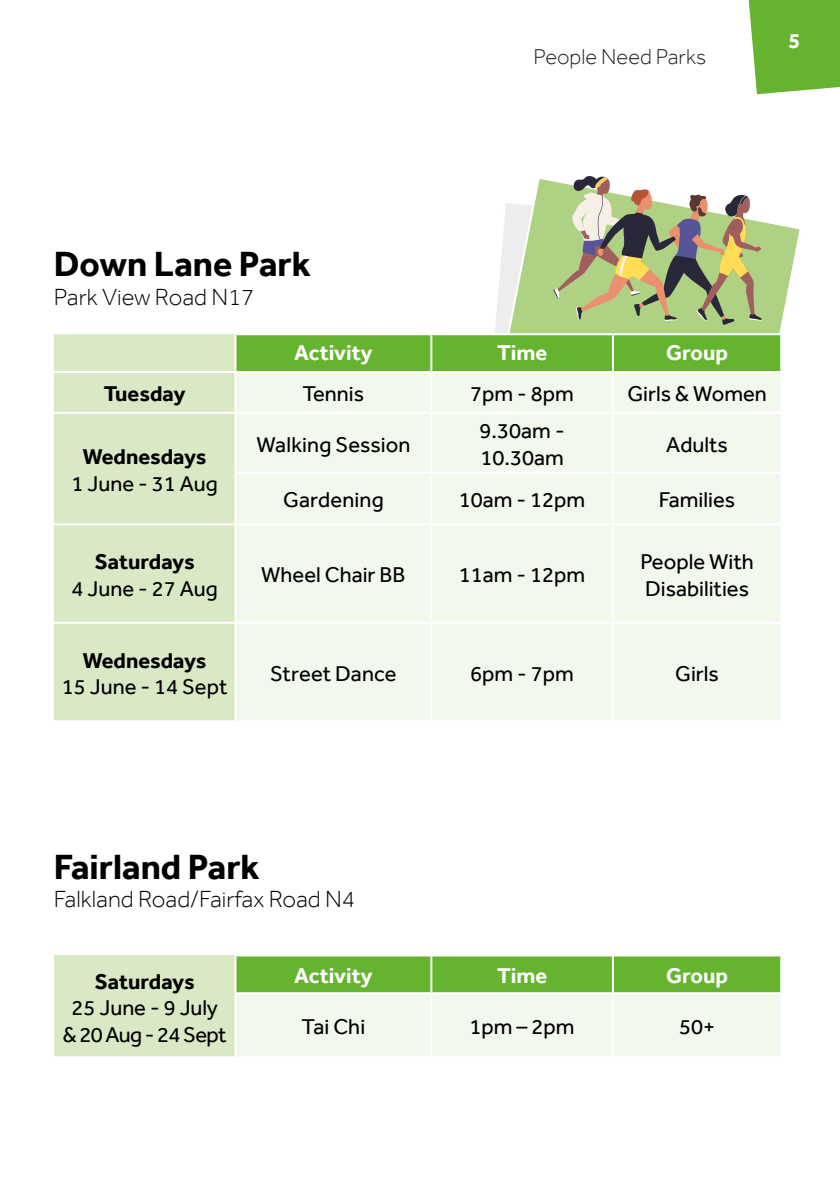
<style>
.page{position:relative;width:840px;height:1191px;background:#fff}
.page>*{position:absolute;margin:0;border:0;box-sizing:border-box;transform-origin:0 0}
.t1{font:700 36px "Effra";color:#000}
.t2{font:300 24px "Effra";color:#000}
.t3{font:22px/26.4px "Effra";color:#000}
.t4{font:700 22px "Effra";color:#000}
.t5{font:700 22px "Effra";color:#fff}
.t6{font:22px/26.4px "Effra";letter-spacing:-.025em;color:#000;text-align:center}
.t7{font:300 22px "Effra";color:#232120}
</style>
<div class="page">
<svg style="left:748px;top:0;width:91px;height:94px;background:#72b93f"></svg>
<svg style="left:495px;top:179px;width:305px;height:157px"></svg>
<svg style="left:553px;top:176px;width:208px;height:149px;background:#afb58a"></svg>
<div style="left:54px;top:334px;width:180px;height:386px;background:#d9e9c5"></div>
<div style="left:236px;top:335px;width:543px;height:36px;background:#65b32e"></div>
<div style="left:237px;top:373px;width:542px;height:347px;background:#f3f8ed"></div>
<hr style="left:431px;top:333px;width:181px;height:2px;background:#fff">
<hr style="left:430px;top:335px;width:2px;height:36px;background:#fff">
<hr style="left:612px;top:333px;width:169px;height:2px;background:#fff">
<hr style="left:611px;top:335px;width:2px;height:36px;background:#fff">
<hr style="left:779px;top:335px;width:2px;height:36px;background:#fff">
<hr style="left:430px;top:414px;width:2px;height:58px;background:#fff">
<hr style="left:611px;top:414px;width:2px;height:58px;background:#fff">
<hr style="left:234px;top:472px;width:197px;height:2px;background:#fff">
<hr style="left:431px;top:472px;width:181px;height:2px;background:#fff">
<hr style="left:430px;top:474px;width:2px;height:49px;background:#fff">
<hr style="left:612px;top:472px;width:169px;height:2px;background:#fff">
<hr style="left:611px;top:474px;width:2px;height:49px;background:#fff">
<hr style="left:235px;top:622px;width:196px;height:2px;background:#fff">
<hr style="left:431px;top:622px;width:181px;height:2px;background:#fff">
<hr style="left:430px;top:624px;width:2px;height:96px;background:#fff">
<hr style="left:612px;top:622px;width:169px;height:2px;background:#fff">
<hr style="left:611px;top:624px;width:2px;height:96px;background:#fff">
<hr style="left:430px;top:373px;width:2px;height:39px;background:#fff">
<hr style="left:430px;top:525px;width:2px;height:97px;background:#fff">
<hr style="left:611px;top:373px;width:2px;height:39px;background:#fff">
<hr style="left:611px;top:525px;width:2px;height:97px;background:#fff">
<hr style="left:235px;top:412px;width:196px;height:2px;background:#fff">
<hr style="left:235px;top:523px;width:196px;height:2px;background:#fff">
<hr style="left:431px;top:412px;width:181px;height:2px;background:#fff">
<hr style="left:431px;top:523px;width:181px;height:2px;background:#fff">
<hr style="left:612px;top:412px;width:169px;height:2px;background:#fff">
<hr style="left:612px;top:523px;width:169px;height:2px;background:#fff">
<hr style="left:54px;top:622px;width:181px;height:2px;background:#fff">
<hr style="left:54px;top:371px;width:181px;height:2px;background:#fff">
<hr style="left:54px;top:412px;width:181px;height:2px;background:#fff">
<hr style="left:54px;top:523px;width:181px;height:2px;background:#fff">
<div style="left:54px;top:955px;width:181px;height:102px;background:#d9e9c5"></div>
<svg style="left:236px;top:956px;width:543px;height:100px;background:#bfdfa8"></svg>
<hr style="left:234px;top:954px;width:197px;height:2px;background:#fff">
<hr style="left:430px;top:956px;width:2px;height:36px;background:#fff">
<hr style="left:611px;top:956px;width:2px;height:36px;background:#fff">
<hr style="left:234px;top:992px;width:197px;height:2px;background:#fff">
<hr style="left:431px;top:992px;width:181px;height:2px;background:#fff">
<hr style="left:430px;top:994px;width:2px;height:62px;background:#fff">
<hr style="left:612px;top:992px;width:169px;height:2px;background:#fff">
<hr style="left:611px;top:994px;width:2px;height:62px;background:#fff">
<hr style="left:234px;top:956px;width:2px;height:36px;background:#fff">
<hr style="left:234px;top:994px;width:2px;height:62px;background:#fff">
<hr style="left:54px;top:1056px;width:181px;height:2px;background:#fff">
<p class="t7" style="left:533px;top:44px;width:174px">People Need Parks</p>
<p class="t5" style="left:788px;top:28px;width:13px">5</p>
<h1 class="t1" style="left:54px;top:242px;width:258px">Down Lane Park</h1>
<p class="t2" style="left:54px;top:283px;width:202px">Park View Road N17</p>
<p class="t5" style="left:294px;top:340px;width:80px">Activity</p>
<p class="t5" style="left:496px;top:340px;width:52px">Time</p>
<p class="t5" style="left:665px;top:340px;width:63px">Group</p>
<p class="t4" style="left:104px;top:380px;width:83px">Tuesday</p>
<p class="t3" style="left:302px;top:380px;width:63px">Tennis</p>
<p class="t3" style="left:470px;top:380px;width:105px">7pm - 8pm</p>
<p class="t3" style="left:627px;top:380px;width:141px">Girls &amp; Women</p>
<p class="t4" style="left:83px;top:443px;width:125px">Wednesdays</p>
<p class="t3" style="left:71px;top:470px;width:148px">1 June - 31 Aug</p>
<p class="t4" style="left:95px;top:548px;width:101px">Saturdays</p>
<p class="t3" style="left:71px;top:575px;width:148px">4 June - 27 Aug</p>
<p class="t4" style="left:83px;top:647px;width:125px">Wednesdays</p>
<p class="t3" style="left:62px;top:673px;width:167px">15 June - 14 Sept</p>
<p class="t3" style="left:256px;top:431px;width:156px">Walking Session</p>
<p class="t3" style="left:479px;top:417px;width:86px">9.30am -<br>10.30am</p>
<p class="t3" style="left:665px;top:431px;width:63px">Adults</p>
<p class="t3" style="left:283px;top:486px;width:102px">Gardening</p>
<p class="t3" style="left:458px;top:486px;width:128px">10am - 12pm</p>
<p class="t3" style="left:658px;top:486px;width:78px">Families</p>
<p class="t3" style="left:261px;top:561px;width:146px">Wheel Chair BB</p>
<p class="t3" style="left:458px;top:561px;width:128px">11am - 12pm</p>
<p class="t3" style="left:640px;top:548px;width:115px">People With<br>Disabilities</p>
<p class="t3" style="left:270px;top:660px;width:128px">Street Dance</p>
<p class="t3" style="left:470px;top:660px;width:105px">6pm - 7pm</p>
<p class="t3" style="left:674px;top:660px;width:45px">Girls</p>
<h1 class="t1" style="left:54px;top:844px;width:207px">Fairland Park</h1>
<p class="t2" style="left:54px;top:886px;width:302px">Falkland Road/Fairfax Road N4</p>
<p class="t4" style="left:95px;top:968px;width:101px">Saturdays</p>
<p class="t6" style="left:63px;top:994px;width:165px">25 June - 9 July &amp; 20 Aug - 24 Sept</p>
<p class="t5" style="left:294px;top:962px;width:80px">Activity</p>
<p class="t5" style="left:496px;top:962px;width:52px">Time</p>
<p class="t5" style="left:665px;top:962px;width:63px">Group</p>
<p class="t3" style="left:301px;top:1013px;width:65px">Tai Chi</p>
<p class="t3" style="left:469px;top:1013px;width:106px">1pm – 2pm</p>
<p class="t3" style="left:678px;top:1013px;width:37px">50+</p>
</div>
